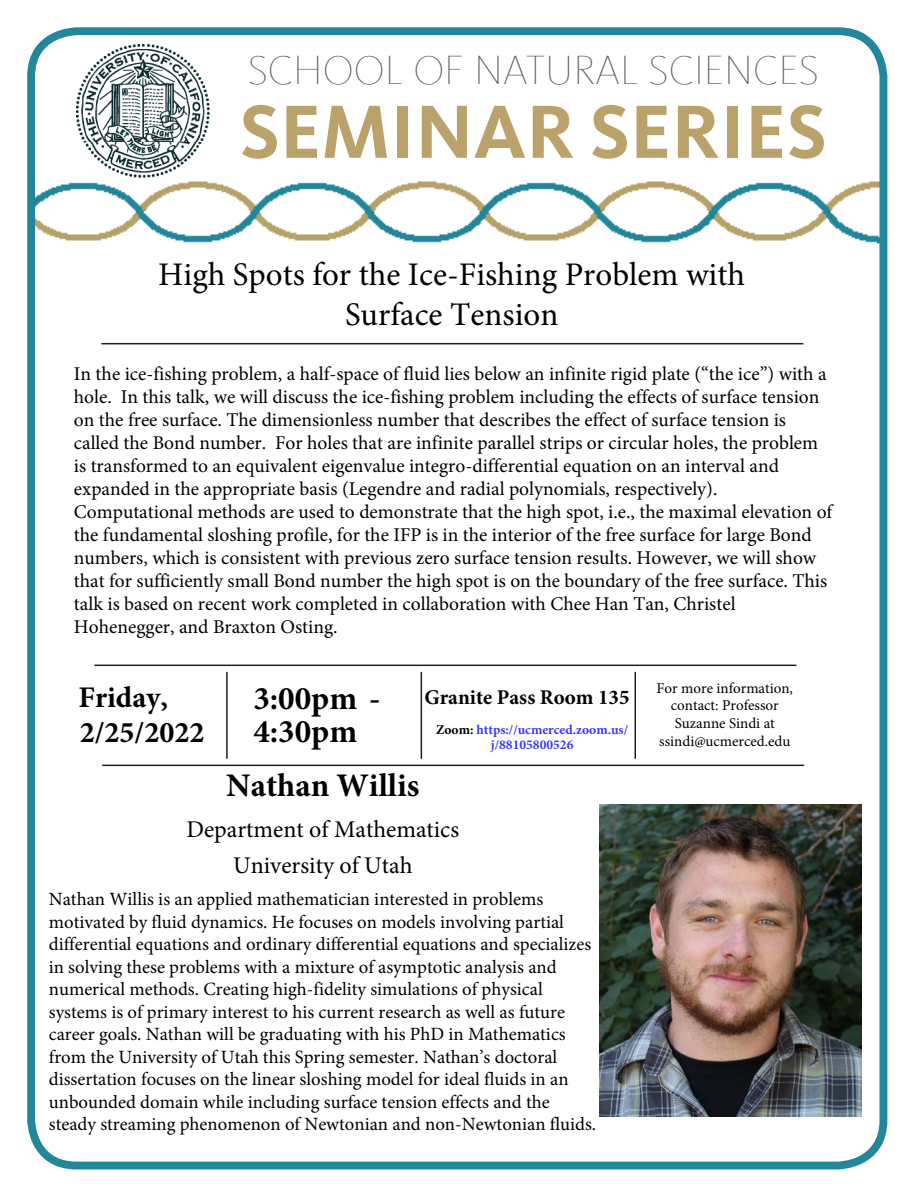
<style>
.page{position:relative;width:918px;height:1188px;background:#fff}
.page>*{position:absolute;margin:0;border:0;box-sizing:border-box;transform-origin:0 0}
.t1{font:700 78px "Kievit Sc Offc Pro";color:#bba16a}
.t2{font:100 42px "Kievit Sc Offc Pro";color:#5c5c5b}
.t3{font:33px/39.6px "Minion Pro";color:#000;text-align:center}
.t4{font:700 33px/33px "Minion Pro";color:#000}
.t5{font:700 30px/35.2px "Minion Pro";color:#000}
.t6{font:24px/36.3px "Minion Pro";color:#000;text-align:center}
.t7{font:700 21px "Minion Pro";color:#000}
.t8{font:19.5px/23px "Minion Pro";color:#000}
.t9{font:18.75px/22.5px "Minion Pro";color:#000}
.t10{font:15px/17.9px "Minion Pro";color:#000;text-align:center}
.t11{font:700 13.5px/15px "Minion Pro";color:#3939ff;text-align:center}
.s1{color:#000}
</style>
<div class="page">
<img style="left:36px;top:181px;width:842px;height:63px">
<div style="left:27px;top:27px;width:860px;height:1142px;border:8px solid #23869b;border-radius:45px"></div>
<img style="left:76px;top:45px;width:134px;height:132px">
<hr style="left:101px;top:343px;width:702px;height:1px;background:#231f20">
<hr style="left:102px;top:765px;width:702px;height:1px;background:#231f20">
<hr style="left:94px;top:665px;width:702px;height:1px;background:#231f20">
<hr style="left:226px;top:672px;width:2px;height:87px;background:#231f20">
<hr style="left:421px;top:672px;width:1px;height:87px;background:#231f20">
<hr style="left:635px;top:672px;width:1px;height:87px;background:#231f20">
<img style="left:599px;top:805px;width:262px;height:311px">
<p class="t2" style="left:248px;top:47px;width:573px">SCHOOL OF NATURAL SCIENCES</p>
<p class="t1" style="left:240px;top:85px;width:589px">SEMINAR SERIES</p>
<p class="t3" style="left:158px;top:255px;width:588px">High Spots for the Ice-Fishing Problem with<br>Surface Tension</p>
<p class="t8" style="left:74px;top:362px;width:760px">In the ice-fishing problem, a half-space of fluid lies below an infinite rigid plate (“the ice”) with a hole. In this talk, we will discuss the ice-fishing problem including the effects of surface tension on the free surface. The dimensionless number that describes the effect of surface tension is called the Bond number. For holes that are infinite parallel strips or circular holes, the problem is transformed to an equivalent eigenvalue integro-differential equation on an interval and expanded in the appropriate basis (Legendre and radial polynomials, respectively).<br>Computational methods are used to demonstrate that the high spot, i.e., the maximal elevation of the fundamental sloshing profile, for the IFP is in the interior of the free surface for large Bond numbers, which is consistent with previous zero surface tension results. However, we will show that for sufficiently small Bond number the high spot is on the boundary of the free surface. This talk is based on recent work completed in collaboration with Chee Han Tan, Christel Hohenegger, and Braxton Osting.</p>
<p class="t5" style="left:78px;top:679px;width:128px">Friday,<br>2/25/2022</p>
<p class="t4" style="left:253px;top:682px;width:129px">3:00pm -<br>4:30pm</p>
<p class="t7" style="left:424px;top:682px;width:207px">Granite Pass Room 135</p>
<p class="t11" style="left:436px;top:722px;width:194px"><span class="s1">Zoom:</span> https://ucmerced.zoom.us/ j/88105800526</p>
<p class="t4" style="left:226px;top:769px;width:195px">Nathan Willis</p>
<p class="t6" style="left:186px;top:811px;width:274px">Department of Mathematics<br>University of Utah</p>
<p class="t9" style="left:49px;top:888px;width:549px">Nathan Willis is an applied mathematician interested in problems motivated by fluid dynamics. He focuses on models involving partial differential equations and ordinary differential equations and specializes in solving these problems with a mixture of asymptotic analysis and numerical methods. Creating high-fidelity simulations of physical systems is of primary interest to his current research as well as future career goals. Nathan will be graduating with his PhD in Mathematics from the University of Utah this Spring semester. Nathan’s doctoral dissertation focuses on the linear sloshing model for ideal fluids in an unbounded domain while including surface tension effects and the steady streaming phenomenon of Newtonian and non-Newtonian fluids.</p>
<p class="t10" style="left:657px;top:679px;width:138px">For more information, contact: Professor<br>Suzanne Sindi at ssindi@ucmerced.edu</p>
</div>
